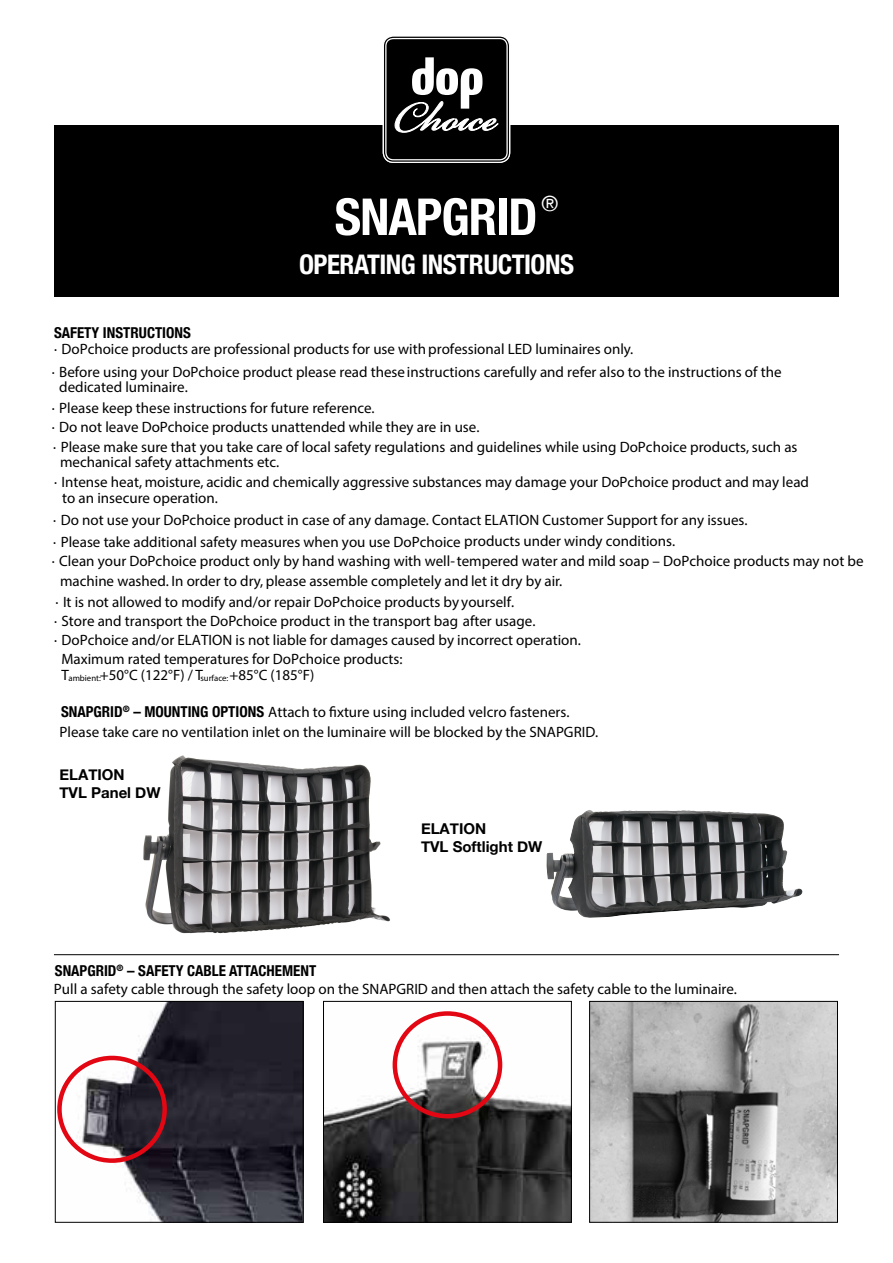
<style>
.page{position:relative;width:893px;height:1263px;background:#fff}
.page>*{position:absolute;margin:0;border:0;box-sizing:border-box;transform-origin:0 0}
.t1{font:700 condensed 51px "Helvetica Neue";letter-spacing:-.02em;color:#fff}
.t2{font:700 condensed 27px "Helvetica Neue";letter-spacing:-.02em;color:#fff}
.t3{font:21px "Helvetica Neue";color:#fff}
.t4{font:condensed 15px/19.8px "Helvetica Neue";color:#000}
.t5{font:700 15px/18px "Helvetica Neue";color:#000}
.t6{font:700 condensed 15px "Helvetica Neue";color:#000}
.s1{font-size:8.7px}
.s2{font-weight:700}
</style>
<div class="page">
<div style="left:54px;top:125px;width:785px;height:171px;background:#000"></div>
<div style="left:383px;top:36px;width:127px;height:126px;background:#000;border-radius:10px"></div>
<div style="left:383px;top:35px;width:127px;height:128px;border:1px solid #fff;border-radius:10px"></div>
<div style="left:385px;top:38px;width:123px;height:122px;border:1px solid #fff;border-radius:8px"></div>
<svg style="left:395px;top:57px;width:103px;height:76px"></svg>
<hr style="left:54px;top:954px;width:785px;height:1px;background:#000">
<img style="left:57px;top:1003px;width:245px;height:218px">
<div style="left:55px;top:1001px;width:249px;height:222px;border:1px solid #000"></div>
<img style="left:325px;top:1011px;width:245px;height:210px">
<div style="left:323px;top:1001px;width:249px;height:222px;border:1px solid #000"></div>
<img style="left:591px;top:1003px;width:245px;height:218px">
<div style="left:589px;top:1001px;width:249px;height:222px;border:1px solid #000"></div>
<div style="left:57px;top:1056px;width:110px;height:107px;border:4px solid #e30613;border-radius:50%"></div>
<div style="left:393px;top:1011px;width:109px;height:107px;border:4px solid #e30613;border-radius:50%"></div>
<img style="left:143px;top:755px;width:247px;height:179px">
<img style="left:546px;top:810px;width:257px;height:108px">
<h1 class="t1" style="left:335px;top:186px;width:204px">SNAPGRID</h1>
<h3 class="t3" style="left:542px;top:191px;width:18px">®</h3>
<h2 class="t2" style="left:299px;top:248px;width:276px">OPERATING INSTRUCTIONS</h2>
<p class="t6" style="left:54px;top:323px;width:138px">SAFETY INSTRUCTIONS</p>
<p class="t4" style="left:52px;top:337px;width:731px;line-height:22.8px">· DoPchoice products are professional products for use with professional LED luminaires only.<br>· Before using your DoPchoice product please read these instructions carefully and refer also to the instructions of the</p>
<p class="t4" style="left:52px;top:377px;width:747px;text-indent:8px">dedicated luminaire.<br>· Please keep these instructions for future reference.<br>· Do not leave DoPchoice products unattended while they are in use.<br>· Please make sure that you take care of local safety regulations and guidelines while using DoPchoice products, such as</p>
<p class="t4" style="left:54px;top:452px;width:756px;text-indent:6px">mechanical safety attachments etc.<br>· Intense heat, moisture, acidic and chemically aggressive substances may damage your DoPchoice product and may lead</p>
<p class="t4" style="left:53px;top:486px;width:696px;line-height:22.2px;text-indent:9px">to an insecure operation.<br>· Do not use your DoPchoice product in case of any damage. Contact ELATION Customer Support for any issues. · Please take additional safety measures when you use DoPchoice products under windy conditions.</p>
<p class="t4" style="left:60px;top:551px;width:805px;text-indent:-8px">· Clean your DoPchoice product only by hand washing with well-tempered water and mild soap – DoPchoice products may not be machine washed. In order to dry, please assemble completely and let it dry by air.</p>
<p class="t4" style="left:56px;top:592px;width:460px">· It is not allowed to modify and/or repair DoPchoice products by yourself.</p>
<p class="t4" style="left:54px;top:610px;width:483px">· Store and transport the DoPchoice product in the transport bag after usage.</p>
<p class="t4" style="left:54px;top:630px;width:528px">· DoPchoice and/or ELATION is not liable for damages caused by incorrect operation.</p>
<p class="t4" style="left:62px;top:649px;width:342px">Maximum rated temperatures for DoPchoice products:</p>
<p class="t4" style="left:62px;top:665px;width:254px">T<span class="s1">ambient:</span>+50°C (122°F) / T<span class="s1">surface:</span> +85°C (185°F)</p>
<p class="t4" style="left:61px;top:702px;width:510px"><span class="s2">SNAPGRID</span><sup>®</sup> <span class="s2">– MOUNTING OPTIONS</span> Attach to fixture using included velcro fasteners.</p>
<p class="t4" style="left:59px;top:721px;width:540px">Please take care no ventilation inlet on the luminaire will be blocked by the SNAPGRID.</p>
<p class="t5" style="left:59px;top:765px;width:103px">ELATION<br>TVL Panel DW</p>
<p class="t5" style="left:421px;top:819px;width:123px">ELATION<br>TVL Softlight DW</p>
<p class="t4" style="left:54px;top:961px;width:685px;line-height:18px"><span class="s2">SNAPGRID</span><sup>®</sup> <span class="s2">– SAFETY CABLE ATTACHEMENT<br></span>Pull a safety cable through the safety loop on the SNAPGRID and then attach the safety cable to the luminaire.</p>
</div>
